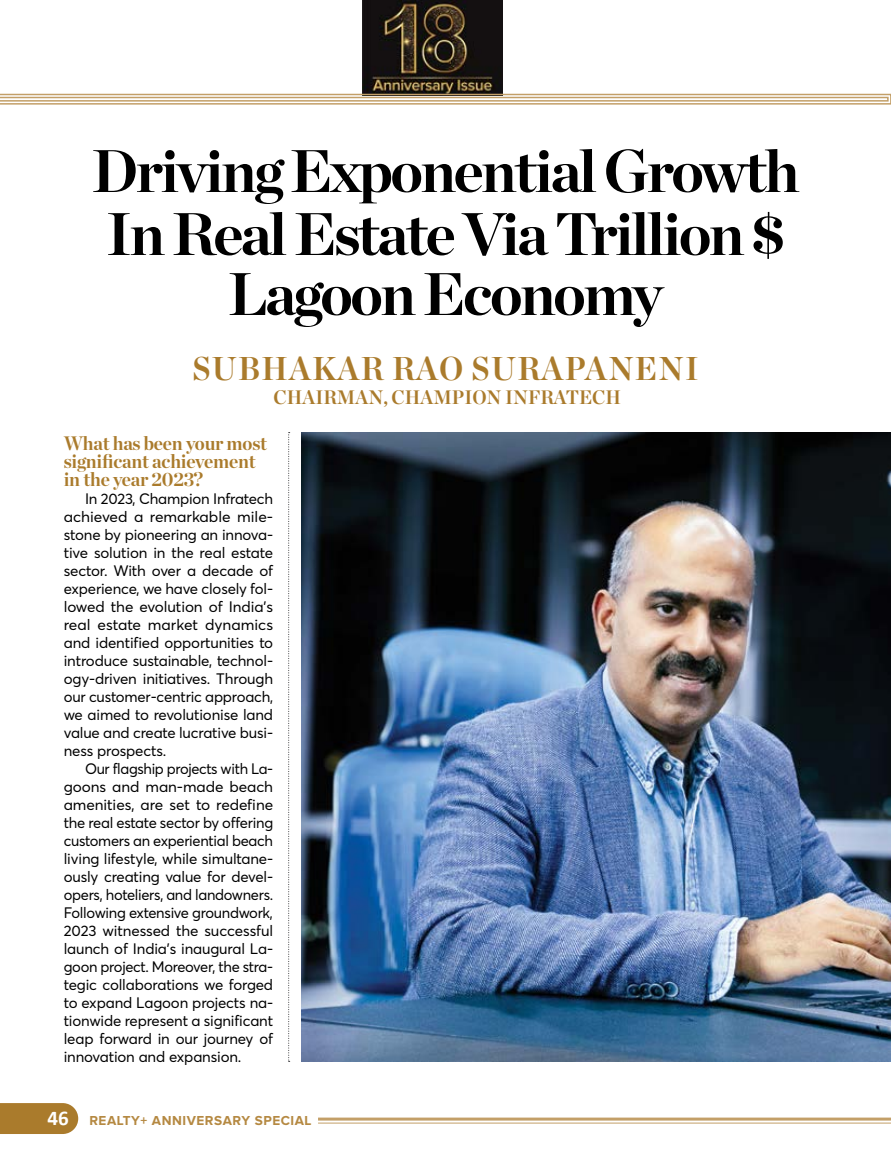
<style>
.page{position:relative;width:891px;height:1161px;background:#fff}
.page>*{position:absolute;margin:0;border:0;box-sizing:border-box;transform-origin:0 0}
.t1{font:700 60px/61.5px "Chronicle Display";letter-spacing:-.04em;color:#000;text-align:center}
.t2{font:700 33px "Chronicle Display";letter-spacing:.04em;color:#aa7b2c;scale:.95 1}
.t3{font:700 19.5px/18px "Chronicle Display";letter-spacing:-.01em;color:#aa7b2c;scale:.94 1}
.t4{font:15px/18px "Averta Demo PE Cutted Demo";letter-spacing:-.01em;color:#000;text-align:justify}
.t5{font:700 13.5px "Proxima Nova A";letter-spacing:.04em;color:#b58942}
.s1{font-family:"Calibri";font-size:21px;color:#fff}
</style>
<div class="page">
<img style="left:301px;top:432px;width:590px;height:630px">
<img style="left:362px;top:0;width:140px;height:93px">
<svg style="left:288px;top:432px;width:2px;height:630px"></svg>
<svg style="left:0;top:1103px;width:78px;height:31px;background:#ad8035"></svg>
<hr style="left:318px;top:1118px;width:573px;height:3px;background:#c39f68">
<hr style="left:318px;top:1123px;width:573px;height:1px;background:#c39f68">
<svg style="left:0;top:93px;width:891px;height:12px"></svg>
<h1 class="t1" style="left:91px;top:136px;width:710px">Driving Exponential Growth<br>In Real Estate Via Trillion $<br>Lagoon Economy</h1>
<h2 class="t2" style="left:192px;top:342px;width:534px">SUBHAKAR RAO SURAPANENI</h2>
<h3 class="t3" style="left:274px;top:387px;width:371px">CHAIRMAN, CHAMPION INFRATECH</h3>
<h3 class="t3" style="left:64px;top:433px;width:218px">What has been your most significant achievement in the year 2023?</h3>
<p class="t4" style="left:64px;top:490px;width:211px;text-indent:21px">In 2023, Champion Infratech achieved a remarkable mile&shy;stone by pioneering an innova&shy;tive solution in the real estate sector. With over a decade of experience, we have closely fol&shy;lowed the evolution of India’s real estate market dynamics and identified opportunities to introduce sustainable, technol&shy;ogy-driven initiatives. Through our customer-centric approach, we aimed to revolutionise land value and create lucrative busi&shy;ness prospects.</p>
<p class="t4" style="left:64px;top:760px;width:211px;text-indent:21px">Our flagship projects with La&shy;goons and man-made beach amenities, are set to redefine the real estate sector by offering customers an experiential beach living lifestyle, while simultane&shy;ously creating value for devel&shy;opers, hoteliers, and landowners.<br>Following extensive groundwork, 2023 witnessed the successful launch of India’s inaugural La&shy;goon project. Moreover, the stra&shy;tegic collaborations we forged to expand Lagoon projects na&shy;tionwide represent a significant leap forward in our journey of innovation and expansion.</p>
<p class="t5" style="left:47px;top:1112px;width:266px"><span class="s1">46</span> REALTY+ ANNIVERSARY SPECIAL</p>
</div>
